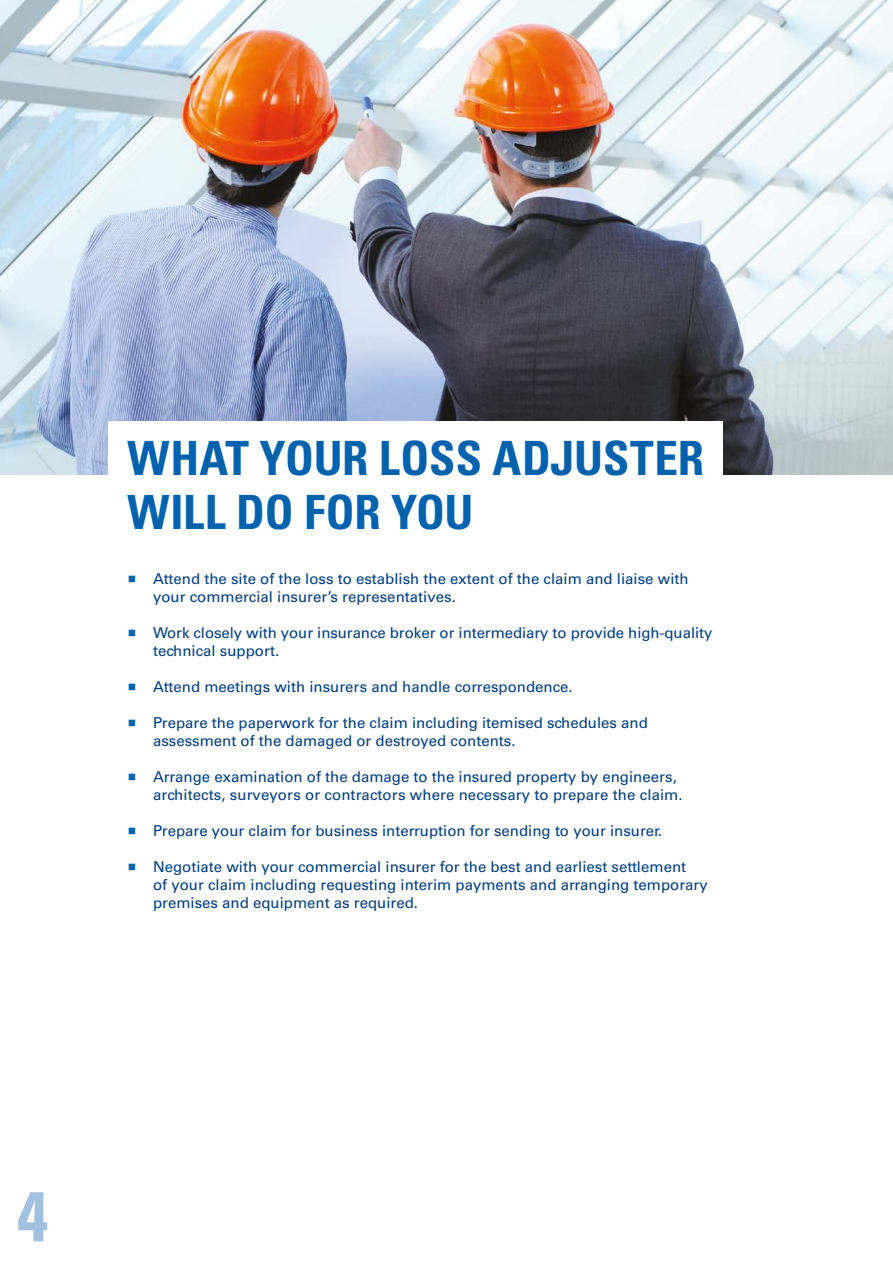
<style>
.page{position:relative;width:893px;height:1263px;background:#fff}
.page>*{position:absolute;margin:0;border:0;box-sizing:border-box;transform-origin:0 0}
.t1{font:700 condensed 69.75px "Univers LT Std";color:#a2c0df}
.t2{font:700 condensed 47.25px/54px "Univers LT Std";color:#0061ad}
.t3{font:15px/18px "Univers LT Std";color:#003d7c}
</style>
<div class="page">
<img style="left:0;top:0;width:893px;height:475px">
<div style="left:108px;top:421px;width:615px;height:115px;background:#fff"></div>
<h2 class="t2" style="left:128px;top:431px;width:578px">WHAT YOUR LOSS ADJUSTER<br>WILL DO FOR YOU</h2>
<p class="t3" style="left:153px;top:570px;width:537px">Attend the site of the loss to establish the extent of the claim and liaise with your commercial insurer’s representatives.</p>
<p class="t3" style="left:153px;top:624px;width:561px">Work closely with your insurance broker or intermediary to provide high-quality technical support.</p>
<p class="t3" style="left:153px;top:678px;width:421px">Attend meetings with insurers and handle correspondence.</p>
<p class="t3" style="left:153px;top:714px;width:496px">Prepare the paperwork for the claim including itemised schedules and assessment of the damaged or destroyed contents.</p>
<p class="t3" style="left:153px;top:768px;width:531px">Arrange examination of the damage to the insured property by engineers, architects, surveyors or contractors where necessary to prepare the claim.</p>
<p class="t3" style="left:153px;top:822px;width:510px">Prepare your claim for business interruption for sending to your insurer.</p>
<p class="t3" style="left:153px;top:858px;width:556px">Negotiate with your commercial insurer for the best and earliest settlement<br>of your claim including requesting interim payments and arranging temporary premises and equipment as required.</p>
<h1 class="t1" style="left:17px;top:1173px;width:32px">4</h1>
</div>
